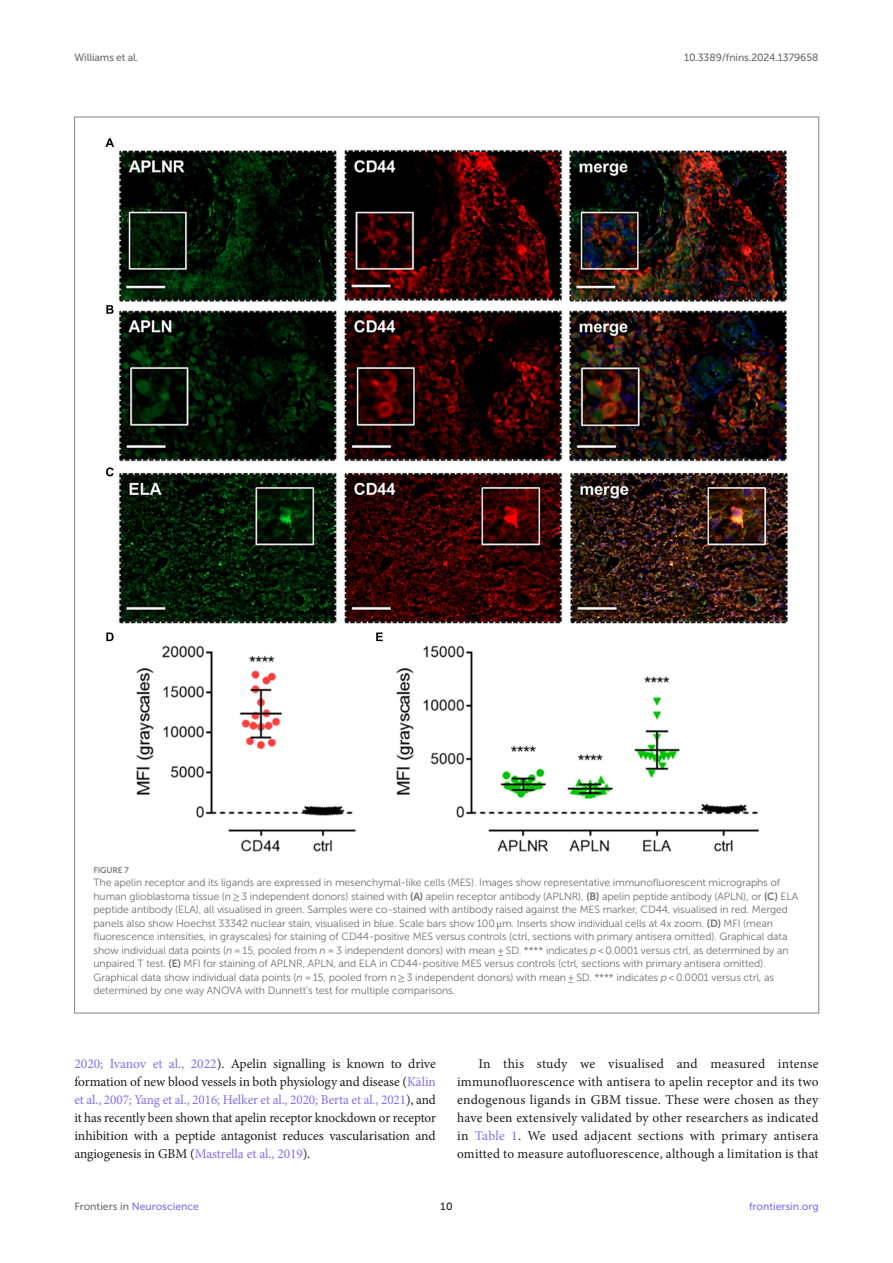
<style>
.page{position:relative;width:893px;height:1263px;background:#fff}
.page>*{position:absolute;margin:0;border:0;box-sizing:border-box;transform-origin:0 0}
.TEXT{font:13.5px/18px "Minion Pro";color:#1b1c1b;text-align:justify}
.FIG_LEG{font:10.5px/13.5px "Museo Sans 300";letter-spacing:-.01em;color:#706f70}
.t1{font:10.5px "Museo Sans 500";letter-spacing:-.015em;color:#706f70}
.t2{font:10.5px "Museo Sans 500";color:#856df0}
.t3{font:10.5px "Museo Sans 500";color:#1b1c1b}
.FIG_HD{font:8.25px "Museo Sans 700";letter-spacing:-.01em;color:#7e7f7f}
.s1{font-family:"STIX General"}
.s2{font-family:"Museo Sans 700"}
.s3{font-style:italic}
.s4{color:#856df0}
.s5{color:#706f70}
</style>
<div class="page">
<img style="left:105px;top:138px;width:683px;height:714px">
<p class="t1" style="left:74px;top:51px;width:66px">Williams et al.</p>
<p class="t1" style="left:684px;top:51px;width:136px">10.3389/fnins.2024.1379658</p>
<p class="FIG_HD" style="left:94px;top:865px;width:37px">FIGURE 7</p>
<p class="FIG_LEG" style="left:94px;top:876px;width:706px">The apelin receptor and its ligands are expressed in mesenchymal-like cells (MES). Images show representative immunofluorescent micrographs of human glioblastoma tissue (n <span class="s1">≥</span> 3 independent donors) stained with <span class="s2">(A)</span> apelin receptor antibody (APLNR), <span class="s2">(B)</span> apelin peptide antibody (APLN), or <span class="s2">(C)</span> ELA peptide antibody (ELA), all visualised in green. Samples were co-stained with antibody raised against the MES marker, CD44, visualised in red. Merged panels also show Hoechst 33342 nuclear stain, visualised in blue. Scale bars show 100 <span class="s1">μ</span>m. Inserts show individual cells at 4x zoom. <span class="s2">(D)</span> MFI (mean fluorescence intensities, in grayscales) for staining of CD44-positive MES versus controls (ctrl, sections with primary antisera omitted). Graphical data show individual data points (<span class="s3">n</span> = 15, pooled from <span class="s3">n</span> = 3 independent donors) with mean ± SD. **** indicates <span class="s3">p</span> &lt; 0.0001 versus ctrl, as determined by an unpaired T test. <span class="s2">(E)</span> MFI for staining of APLNR, APLN, and ELA in CD44-positive MES versus controls (ctrl, sections with primary antisera omitted).<br>Graphical data show individual data points (<span class="s3">n</span> = 15, pooled from n <span class="s1">≥</span> 3 independent donors) with mean ± SD. **** indicates <span class="s3">p</span> &lt; 0.0001 versus ctrl, as determined by one way ANOVA with Dunnett’s test for multiple comparisons.</p>
<p class="TEXT" style="left:74px;top:1055px;width:363px"><span class="s4">2020; Ivanov et al., 2022</span>). Apelin signalling is known to drive formation of new blood vessels in both physiology and disease (<span class="s4">Kälin et al., 2007; Yang et al., 2016; Helker et al., 2020; Berta et al., 2021</span>), and it has recently been shown that apelin receptor knockdown or receptor inhibition with a peptide antagonist reduces vascularisation and angiogenesis in GBM (<span class="s4">Mastrella et al., 2019</span>).</p>
<p class="TEXT" style="left:457px;top:1055px;width:363px;text-indent:21px">In this study we visualised and measured intense immunofluorescence with antisera to apelin receptor and its two endogenous ligands in GBM tissue. These were chosen as they have been extensively validated by other researchers as indicated in <span class="s4">Table 1</span>. We used adjacent sections with primary antisera omitted to measure autofluorescence, although a limitation is that</p>
<p class="t2" style="left:74px;top:1200px;width:126px"><span class="s5">Frontiers in</span> Neuroscience</p>
<p class="t3" style="left:440px;top:1200px;width:14px">10</p>
<p class="t2" style="left:749px;top:1200px;width:71px">frontiersin.org</p>
</div>
